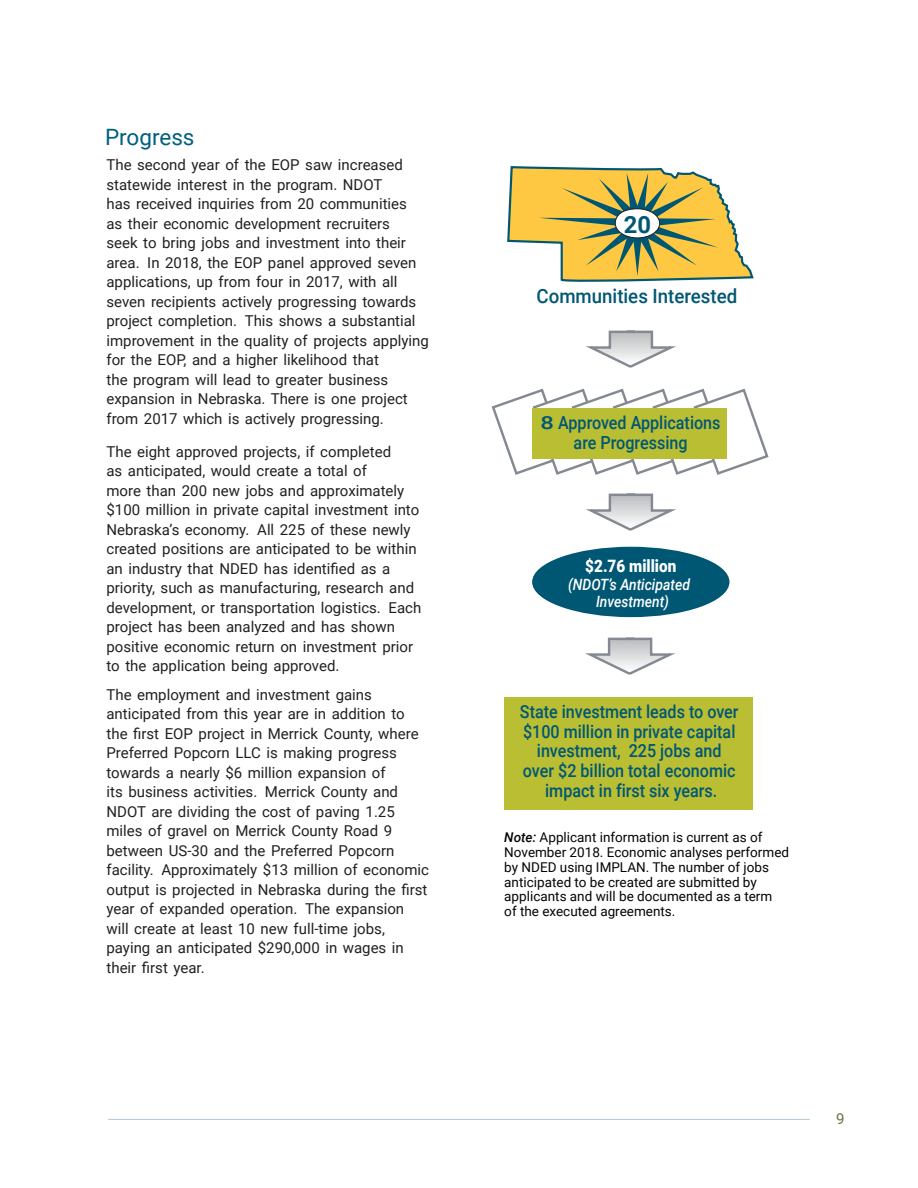
<style>
.page{position:relative;width:918px;height:1188px;background:#fff}
.page>*{position:absolute;margin:0;border:0;box-sizing:border-box;transform-origin:0 0}
.t1{font:700 23.7px "Roboto";color:#005774}
.t2{font:22.5px "Roboto";color:#005f7f}
.t3{font:500 19.65px "Roboto";color:#005774;scale:.95 1}
.t4{font:500 18px/19.6px "Roboto";color:#005774;text-align:center;scale:.9 1}
.t5{font:500 18px/20.4px "Roboto";color:#005774;text-align:center;scale:1.32 1}
.t6{font:900 17.1px "Roboto";color:#fff;scale:.9 1}
.t7{font:italic 500 15.6px/16.4px "Roboto";color:#fff;text-align:center;scale:.9 1}
.t8{font:15px/19.5px "Roboto";color:#231f20}
.t9{font:15px "Roboto";color:#6e6d46}
.t10{font:13.5px/14.7px "Roboto";color:#040503}
.s1{font-weight:500;font-style:italic}
</style>
<div class="page">
<hr style="left:108px;top:1119px;width:702px;height:1px;background:#b7c7d3">
<svg style="left:507px;top:166px;width:247px;height:116px"></svg>
<div style="left:615px;top:209px;width:45px;height:29px;background:#fff;border-radius:50%"></div>
<div style="left:615px;top:209px;width:45px;height:29px;border:1px solid #201d1e;border-radius:50%"></div>
<svg style="left:491px;top:388px;width:278px;height:87px"></svg>
<div style="left:532px;top:408px;width:195px;height:51px;background:#b9be33"></div>
<svg style="left:586px;top:330px;width:90px;height:38px"></svg>
<div style="left:532px;top:547px;width:197px;height:70px;background:#005774;border-radius:50%"></div>
<div style="left:504px;top:697px;width:249px;height:113px;background:#b9be33"></div>
<svg style="left:585px;top:637px;width:90px;height:38px"></svg>
<svg style="left:586px;top:493px;width:90px;height:38px"></svg>
<h2 class="t2" style="left:105px;top:121px;width:91px">Progress</h2>
<p class="t8" style="left:106px;top:155px;width:324px">The second year of the EOP saw increased statewide interest in the program. NDOT<br>has received inquiries from 20 communities<br>as their economic development recruiters<br>seek to bring jobs and investment into their area. In 2018, the EOP panel approved seven applications, up from four in 2017, with all seven recipients actively progressing towards project completion. This shows a substantial improvement in the quality of projects applying for the EOP, and a higher likelihood that<br>the program will lead to greater business expansion in Nebraska. There is one project from 2017 which is actively progressing.</p>
<p class="t8" style="left:106px;top:441px;width:316px">The eight approved projects, if completed<br>as anticipated, would create a total of<br>more than 200 new jobs and approximately $100 million in private capital investment into Nebraska’s economy. All 225 of these newly created positions are anticipated to be within an industry that NDED has identified as a priority, such as manufacturing, research and development, or transportation logistics. Each project has been analyzed and has shown positive economic return on investment prior to the application being approved.</p>
<p class="t8" style="left:106px;top:684px;width:324px">The employment and investment gains anticipated from this year are in addition to the first EOP project in Merrick County, where Preferred Popcorn LLC is making progress towards a nearly $6 million expansion of<br>its business activities. Merrick County and NDOT are dividing the cost of paving 1.25 miles of gravel on Merrick County Road 9 between US-30 and the Preferred Popcorn facility. Approximately $13 million of economic output is projected in Nebraska during the first year of expanded operation. The expansion will create at least 10 new full-time jobs, paying an anticipated $290,000 in wages in their first year.</p>
<h1 class="t1" style="left:624px;top:208px;width:29px">20</h1>
<h3 class="t3" style="left:537px;top:282px;width:213px">Communities Interested</h3>
<p class="t5" style="left:541px;top:411px;width:138px">8 Approved Applications are Progressing</p>
<p class="t6" style="left:585px;top:554px;width:103px">$2.76 million</p>
<p class="t7" style="left:568px;top:576px;width:137px">(NDOT’s Anticipated<br>Investment)</p>
<p class="t4" style="left:520px;top:701px;width:244px">State investment leads to over $100 million in private capital investment, 225 jobs and over $2 billion total economic impact in first six years.</p>
<p class="t10" style="left:504px;top:830px;width:286px"><span class="s1">Note:</span> Applicant information is current as of November 2018. Economic analyses performed by NDED using IMPLAN. The number of jobs anticipated to be created are submitted by applicants and will be documented as a term<br>of the executed agreements.</p>
<p class="t9" style="left:836px;top:1108px;width:10px">9</p>
</div>
